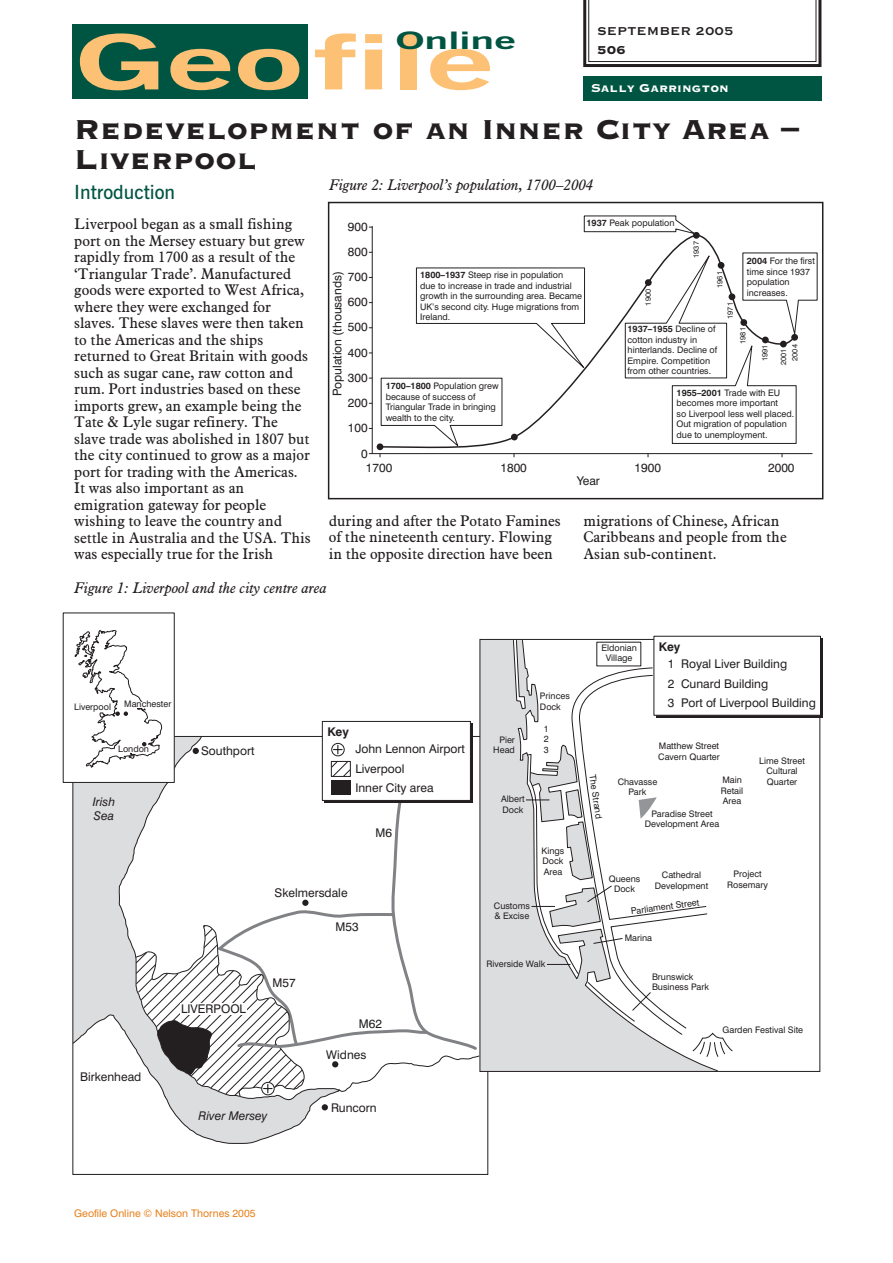
<style>
.page{position:relative;width:893px;height:1263px;background:#fff}
.page>*{position:absolute;margin:0;border:0;box-sizing:border-box;transform-origin:0 0}
.t1{font:700 76.05px "News Gothic BT";color:#fdc176;scale:1.8 1}
.t2{font:800 36px/30px "Copperplate Gothic BT";color:#231f20}
.t3{font:700 24px "News Gothic BT";color:#005542;scale:1.8 1}
.t4{font:600 19.5px "News Gothic BT";color:#005542}
.t5{font:15px/16.5px "Aldine 721 BT";color:#231f20}
.t6{font:italic 15px "Aldine 721 BT";color:#231f20}
.t7{font:800 15px "Copperplate Gothic BT";color:#fff}
.t8{font:700 15px "Copperplate Gothic BT";color:#231f20}
.t9{font:800 15px "Copperplate Gothic BT";color:#231f20}
.t10{font:12px/25.2px "Swiss 721 BT";color:#231f20}
.t11{font:italic 12px/13.5px "Swiss 721 BT";color:#231f20}
.t12{font:700 12px "Swiss 721 BT";letter-spacing:-.01em;color:#231f20}
.t13{font:10.5px "Swiss 721 BT";color:#e8811d}
.t14{font:9px/10.5px "Swiss 721 BT";color:#231f20}
.t15{font:7.5px/11.6px "Swiss 721 BT";color:#231f20}
.s1{font-weight:700}
</style>
<div class="page">
<svg style="left:583px;top:0;width:238px;height:67px"></svg>
<div style="left:583px;top:77px;width:238px;height:24px;background:#005542"></div>
<div style="left:73px;top:24px;width:235px;height:75px;background:#005542"></div>
<svg style="left:72px;top:736px;width:255px;height:409px"></svg>
<svg style="left:135px;top:925px;width:344px;height:172px"></svg>
<svg style="left:216px;top:737px;width:263px;height:316px"></svg>
<svg style="left:193px;top:748px;width:6px;height:6px"></svg>
<svg style="left:302px;top:900px;width:6px;height:6px"></svg>
<svg style="left:322px;top:1104px;width:6px;height:6px"></svg>
<svg style="left:136px;top:925px;width:293px;height:171px"></svg>
<div style="left:325px;top:724px;width:148px;height:79px;background:#231f20"></div>
<div style="left:322px;top:721px;width:149px;height:80px;background:#fff;border:1px solid #231f20"></div>
<div style="left:481px;top:641px;width:31px;height:429px;background:#dcdddf"></div>
<svg style="left:512px;top:641px;width:205px;height:429px"></svg>
<svg style="left:596px;top:641px;width:137px;height:411px"></svg>
<svg style="left:699px;top:1042px;width:26px;height:15px"></svg>
<svg style="left:333px;top:763px;width:16px;height:12px"></svg>
<svg style="left:331px;top:743px;width:13px;height:13px"></svg>
<svg style="left:333px;top:745px;width:9px;height:9px"></svg>
<div style="left:331px;top:761px;width:20px;height:16px;border:1px solid #231f20"></div>
<div style="left:331px;top:780px;width:19px;height:15px;background:#231f20"></div>
<div style="left:656px;top:639px;width:167px;height:79px;background:#231f20"></div>
<div style="left:653px;top:636px;width:167px;height:80px;background:#fff;border:1px solid #231f20"></div>
<div style="left:63px;top:613px;width:112px;height:170px;background:#fff;border:1px solid #231f20"></div>
<svg style="left:74px;top:630px;width:89px;height:138px"></svg>
<svg style="left:525px;top:697px;width:131px;height:325px"></svg>
<svg style="left:371px;top:226px;width:441px;height:228px"></svg>
<svg style="left:380px;top:215px;width:437px;height:233px"></svg>
<div style="left:328px;top:202px;width:495px;height:297px;border:2px solid #231f20"></div>
<h3 class="t3" style="left:395px;top:32px;width:68px">Online</h3>
<h1 class="t1" style="left:75px;top:35px;width:234px">Geofile</h1>
<h3 class="t8" style="left:597px;top:21px;width:138px">SEPTEMBER 2005</h3>
<h3 class="t9" style="left:597px;top:40px;width:30px">506</h3>
<h3 class="t7" style="left:591px;top:78px;width:139px">Sally Garrington</h3>
<h2 class="t2" style="left:74px;top:112px;width:726px">Redevelopment of an Inner City Area –<br>Liverpool</h2>
<h3 class="t4" style="left:74px;top:185px;width:102px">Introduction</h3>
<p class="t5" style="left:74px;top:217px;width:238px">Liverpool began as a small fishing port on the Mersey estuary but grew rapidly from 1700 as a result of the ‘Triangular Trade’. Manufactured goods were exported to West Africa, where they were exchanged for slaves. These slaves were then taken to the Americas and the ships returned to Great Britain with goods such as sugar cane, raw cotton and rum. Port industries based on these imports grew, an example being the Tate &amp; Lyle sugar refinery. The slave trade was abolished in 1807 but the city continued to grow as a major port for trading with the Americas.<br>It was also important as an emigration gateway for people wishing to leave the country and settle in Australia and the USA. This was especially true for the Irish</p>
<h3 class="t6" style="left:329px;top:179px;width:266px">Figure 2: Liverpool’s population, 1700–2004</h3>
<h3 class="t10" style="left:348px;top:216px;width:21px;text-align:right">900<br>800<br>700<br>600<br>500<br>400<br>300<br>200<br>100<br>0</h3>
<h3 class="t10" style="left:326px;top:396px;width:127px;rotate:-90deg">Population (thousands)</h3>
<p class="t14" style="left:586px;top:219px;width:90px"><span class="s1">1937</span> Peak population</p>
<p class="t14" style="left:420px;top:271px;width:163px"><span class="s1">1800–1937</span> Steep rise in population<br>due to increase in trade and industrial growth in the surrounding area. Became<br>UK’s second city. Huge migrations from<br>Ireland.</p>
<p class="t15" style="left:643px;top:306px;width:18px;rotate:-90deg">1900</p>
<p class="t15" style="left:691px;top:258px;width:18px;rotate:-90deg">1937</p>
<p class="t15" style="left:714px;top:288px;width:18px;rotate:-90deg">1961</p>
<p class="t15" style="left:725px;top:319px;width:18px;rotate:-90deg">1971</p>
<p class="t14" style="left:746px;top:257px;width:69px"><span class="s1">2004</span> For the first time since 1937 population increases.</p>
<p class="t14" style="left:385px;top:382px;width:115px"><span class="s1">1700–1800</span> Population grew because of success of<br>Triangular Trade in bringing wealth to the city.</p>
<p class="t14" style="left:627px;top:325px;width:91px"><span class="s1">1937–1955</span> Decline of cotton industry in hinterlands. Decline of<br>Empire. Competition from other countries.</p>
<p class="t14" style="left:676px;top:388px;width:119px"><span class="s1">1955–2001</span> Trade with EU becomes more important<br>so Liverpool less well placed.<br>Out migration of population due to unemployment.</p>
<p class="t15" style="left:737px;top:344px;width:18px;rotate:-90deg">1981</p>
<p class="t15" style="left:759px;top:361px;width:18px;rotate:-90deg">1991</p>
<p class="t15" style="left:778px;top:361px;width:18px;text-indent:-4px;rotate:-90deg">2001<br>2004</p>
<h3 class="t10" style="left:366px;top:456px;width:28px">1700</h3>
<h3 class="t10" style="left:500px;top:456px;width:28px">1800</h3>
<h3 class="t10" style="left:634px;top:456px;width:28px">1900</h3>
<h3 class="t10" style="left:768px;top:456px;width:28px">2000</h3>
<h3 class="t10" style="left:576px;top:469px;width:25px">Year</h3>
<h3 class="t5" style="left:329px;top:514px;width:233px">during and after the Potato Famines of the nineteenth century. Flowing in the opposite direction have been</h3>
<h3 class="t5" style="left:583px;top:514px;width:205px">migrations of Chinese, African<br>Caribbeans and people from the<br>Asian sub-continent.</h3>
<h3 class="t6" style="left:75px;top:583px;width:254px">Figure 1: Liverpool and the city centre area</h3>
<p class="t14" style="left:74px;top:702px;width:38px">Liverpool</p>
<p class="t14" style="left:124px;top:700px;width:49px">Manchester</p>
<p class="t14" style="left:118px;top:745px;width:32px">London</p>
<h3 class="t11" style="left:93px;top:796px;width:24px">Irish<br>Sea</h3>
<h3 class="t10" style="left:201px;top:739px;width:55px">Southport</h3>
<h3 class="t12" style="left:327px;top:728px;width:23px">Key</h3>
<h3 class="t10" style="left:355px;top:740px;width:111px;line-height:19.5px">John Lennon Airport<br>Liverpool<br>Inner City area</h3>
<h3 class="t10" style="left:375px;top:821px;width:18px">M6</h3>
<h3 class="t10" style="left:80px;top:1066px;width:63px">Birkenhead</h3>
<h3 class="t10" style="left:274px;top:881px;width:74px">Skelmersdale</h3>
<h3 class="t10" style="left:181px;top:997px;width:67px">LIVERPOOL</h3>
<h3 class="t10" style="left:272px;top:971px;width:25px">M57</h3>
<h3 class="t11" style="left:198px;top:1110px;width:70px">River Mersey</h3>
<h3 class="t10" style="left:335px;top:915px;width:25px">M53</h3>
<h3 class="t10" style="left:359px;top:1012px;width:25px">M62</h3>
<h3 class="t10" style="left:326px;top:1043px;width:42px">Widnes</h3>
<h3 class="t10" style="left:331px;top:1096px;width:47px">Runcorn</h3>
<p class="t14" style="left:493px;top:735px;width:23px;text-align:right">Pier<br>Head</p>
<p class="t14" style="left:540px;top:692px;width:31px">Princes<br>Dock</p>
<p class="t14" style="left:544px;top:724px;width:6px;text-align:justify">1<br>2<br>3</p>
<p class="t14" style="left:501px;top:795px;width:25px">Albert<br>Dock</p>
<p class="t14" style="left:494px;top:901px;width:37px">Customs &amp; Excise</p>
<p class="t14" style="left:541px;top:846px;width:24px;text-align:justify">Kings Dock Area</p>
<p class="t14" style="left:486px;top:959px;width:60px">Riverside Walk</p>
<p class="t14" style="left:601px;top:643px;width:37px;text-align:center">Eldonian<br>Village</p>
<h3 class="t12" style="left:659px;top:643px;width:23px">Key</h3>
<h3 class="t10" style="left:668px;top:655px;width:149px;line-height:19.5px">1 Royal Liver Building<br>2 Cunard Building<br>3 Port of Liverpool Building</h3>
<p class="t14" style="left:597px;top:774px;width:46px;rotate:82deg">The Strand</p>
<p class="t14" style="left:658px;top:742px;width:63px">Matthew Street<br>Cavern Quarter</p>
<p class="t14" style="left:617px;top:777px;width:41px;text-align:center">Chavasse<br>Park</p>
<p class="t14" style="left:720px;top:776px;width:24px">Main<br>Retail<br>Area</p>
<p class="t14" style="left:644px;top:809px;width:76px;text-align:center">Paradise Street<br>Development Area</p>
<p class="t14" style="left:759px;top:756px;width:47px;text-align:center">Lime Street<br>Cultural<br>Quarter</p>
<p class="t14" style="left:608px;top:874px;width:33px;text-align:center">Queens<br>Dock</p>
<p class="t14" style="left:654px;top:871px;width:55px;text-align:center">Cathedral<br>Development</p>
<p class="t14" style="left:630px;top:907px;width:70px;rotate:-8deg">Parliament Street</p>
<p class="t14" style="left:624px;top:934px;width:29px">Marina</p>
<p class="t14" style="left:652px;top:972px;width:58px">Brunswick<br>Business Park</p>
<p class="t14" style="left:727px;top:870px;width:42px;text-align:center">Project<br>Rosemary</p>
<p class="t14" style="left:722px;top:1026px;width:82px">Garden Festival Site</p>
<p class="t13" style="left:74px;top:1209px;width:183px">Geofile Online © Nelson Thornes 2005</p>
</div>
